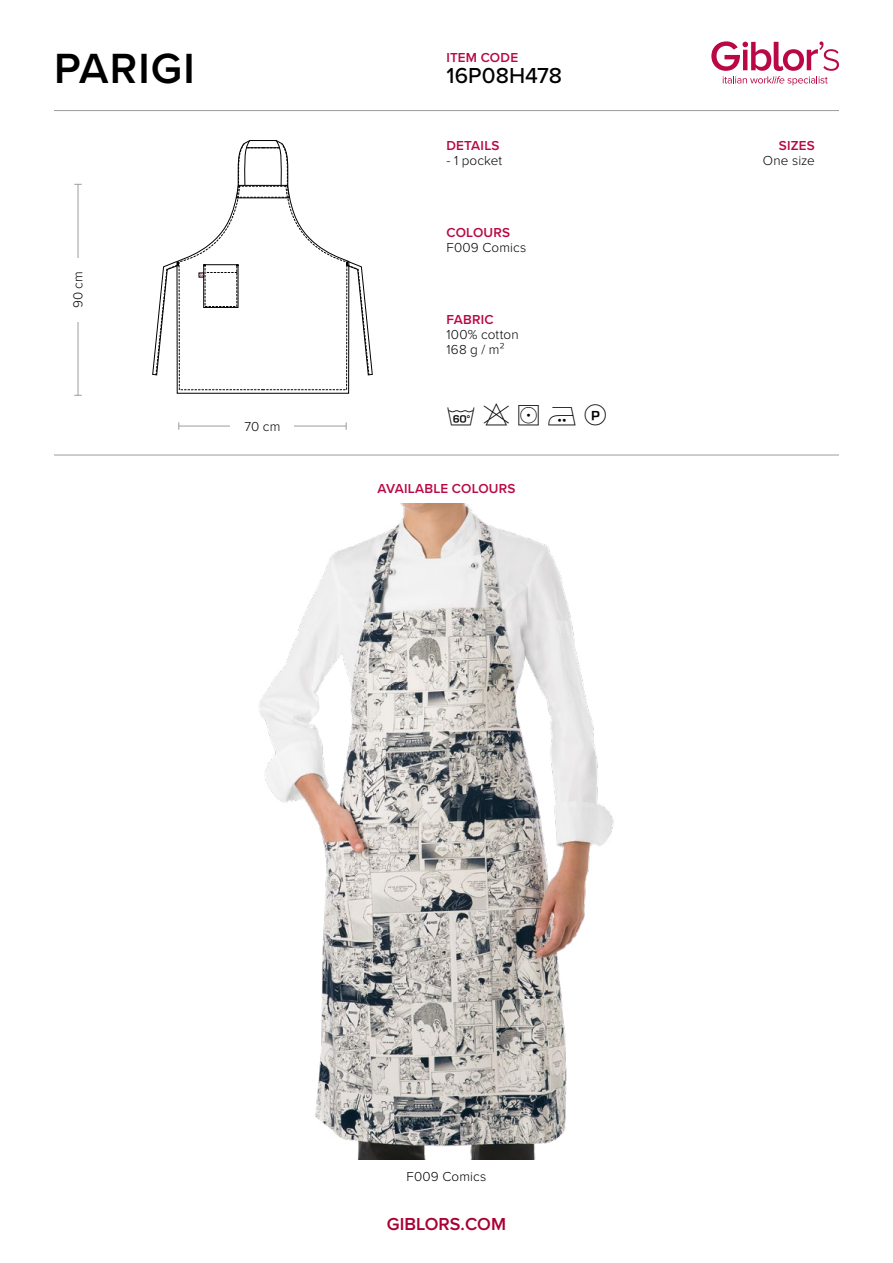
<style>
.page{position:relative;width:893px;height:1263px;background:#fff}
.page>*{position:absolute;margin:0;border:0;box-sizing:border-box;transform-origin:0 0}
.t1{font:600 43.8px "Proxima Nova";letter-spacing:.025em;color:#000}
.t2{font:500 22.5px "Proxima Nova";letter-spacing:.005em;color:#000}
.t3{font:600 18px "Proxima Nova";color:#a90034}
.t4{font:300 13.5px/15px "Proxima Nova";letter-spacing:.01em;color:#000}
.t5{font:600 13.5px "Proxima Nova";letter-spacing:.015em;color:#b90845}
</style>
<div class="page">
<svg style="left:711px;top:41px;width:128px;height:44px"></svg>
<hr style="left:54px;top:110px;width:785px;height:1px;background:#9d9d9c">
<hr style="left:54px;top:455px;width:785px;height:1px;background:#9d9d9c">
<hr style="left:78px;top:184px;width:1px;height:211px;background:#9d9d9c">
<div style="left:72px;top:258px;width:10px;height:64px;background:#fff"></div>
<hr style="left:179px;top:426px;width:167px;height:1px;background:#9d9d9c">
<div style="left:231px;top:420px;width:63px;height:10px;background:#fff"></div>
<img style="left:259px;top:503px;width:355px;height:656px">
<svg style="left:152px;top:140px;width:221px;height:254px"></svg>
<h1 class="t1" style="left:54px;top:36px;width:142px">PARIGI</h1>
<p class="t5" style="left:446px;top:48px;width:73px">ITEM CODE</p>
<h2 class="t2" style="left:446px;top:59px;width:117px">16P08H478</h2>
<p class="t5" style="left:446px;top:136px;width:55px">DETAILS</p>
<p class="t4" style="left:446px;top:152px;width:57px">- 1 pocket</p>
<p class="t4" style="left:70px;top:308px;width:39px;rotate:-90deg">90 cm</p>
<p class="t4" style="left:245px;top:418px;width:37px">70 cm</p>
<p class="t5" style="left:446px;top:223px;width:65px">COLOURS</p>
<p class="t4" style="left:446px;top:239px;width:82px">F009 Comics</p>
<p class="t5" style="left:446px;top:310px;width:49px">FABRIC</p>
<p class="t4" style="left:446px;top:326px;width:74px">100% cotton<br>168 g / m²</p>
<p class="t5" style="left:377px;top:478px;width:140px">AVAILABLE COLOURS</p>
<p class="t5" style="left:779px;top:136px;width:38px">SIZES</p>
<p class="t4" style="left:763px;top:152px;width:53px">One size</p>
<p class="t4" style="left:406px;top:1168px;width:82px">F009 Comics</p>
<h3 class="t3" style="left:387px;top:1210px;width:121px">GIBLORS.COM</h3>
</div>
